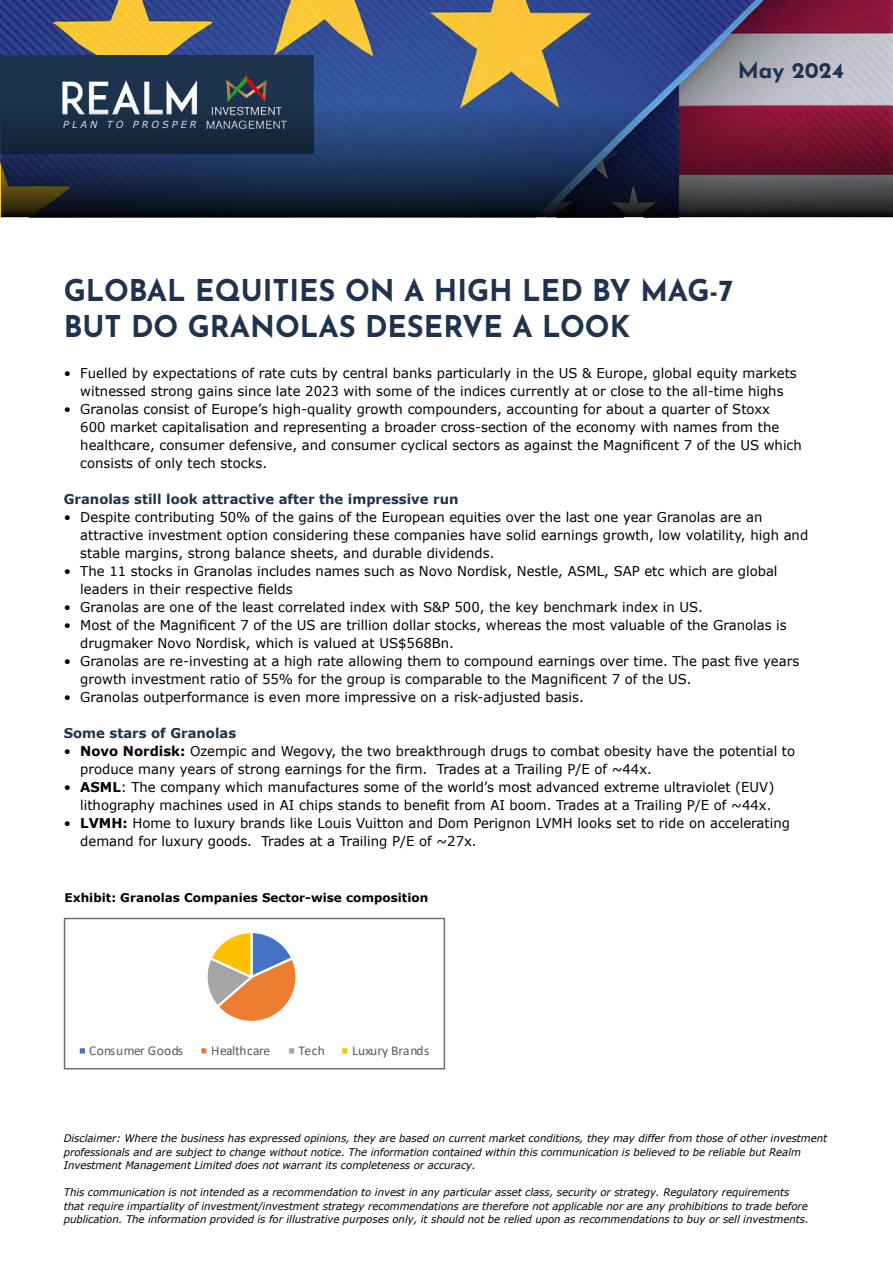
<style>
.page{position:relative;width:893px;height:1263px;background:#fff}
.page>*{position:absolute;margin:0;border:0;box-sizing:border-box;transform-origin:0 0}
.t1{font:700 30px/36px "Josefin Sans";color:#1d334e}
.t2{font:700 22.35px "Josefin Sans";color:#1d334e}
.t3{font:13.5px/18px "Verdana";color:#000}
.t4{font:700 13.5px "Verdana";color:#1d334e}
.t5{font:13.5px "Calibri";letter-spacing:.02em;color:#595959}
.t6{font:13.5px "Calibri";letter-spacing:-.005em;color:#595959}
.t7{font:700 12px "Verdana";color:#000}
.t8{font:italic 10.5px/13.5px "Verdana";letter-spacing:-.005em;color:#000}
.t9{font:italic 9.75px "Verdana";letter-spacing:.31em;color:#fff}
.s1{font-weight:700}
</style>
<div class="page">
<img style="left:0;top:0;width:893px;height:218px">
<div style="left:0;top:55px;width:314px;height:99px;background:#1d334e"></div>
<img style="left:62px;top:80px;width:135px;height:5px">
<img style="left:226px;top:75px;width:41px;height:10px">
<svg style="left:1px;top:85px;width:892px;height:132px;background:#343653"></svg>
<svg style="left:79px;top:933px;width:269px;height:121px"></svg>
<div style="left:64px;top:918px;width:381px;height:151px;border:2px solid #6f7070"></div>
<p class="t9" style="left:63px;top:118px;width:135px">PLAN TO PROSPER</p>
<h2 class="t2" style="left:738px;top:51px;width:108px">May 2024</h2>
<h1 class="t1" style="left:64px;top:268px;width:671px">GLOBAL EQUITIES ON A HIGH LED BY MAG-7<br>BUT DO GRANOLAS DESERVE A LOOK</h1>
<p class="t3" style="left:64px;top:364px;width:734px;text-align:center">• Fuelled by expectations of rate cuts by central banks particularly in the US &amp; Europe, global equity markets witnessed strong gains since late 2023 with some of the indices currently at or close to the all-time highs</p>
<p class="t3" style="left:80px;top:400px;width:723px;text-indent:-17px">• Granolas consist of Europe’s high-quality growth compounders, accounting for about a quarter of Stoxx<br>600 market capitalisation and representing a broader cross-section of the economy with names from the healthcare, consumer defensive, and consumer cyclical sectors as against the Magnificent 7 of the US which consists of only tech stocks.</p>
<p class="t4" style="left:64px;top:490px;width:396px">Granolas still look attractive after the impressive run</p>
<p class="t3" style="left:80px;top:508px;width:729px;text-indent:-17px">• Despite contributing 50% of the gains of the European equities over the last one year Granolas are an attractive investment option considering these companies have solid earnings growth, low volatility, high and stable margins, strong balance sheets, and durable dividends.</p>
<p class="t3" style="left:80px;top:562px;width:699px;text-indent:-17px">• The 11 stocks in Granolas includes names such as Novo Nordisk, Nestle, ASML, SAP etc which are global leaders in their respective fields</p>
<p class="t3" style="left:64px;top:598px;width:641px">• Granolas are one of the least correlated index with S&amp;P 500, the key benchmark index in US.</p>
<p class="t3" style="left:80px;top:616px;width:708px;text-indent:-17px">• Most of the Magnificent 7 of the US are trillion dollar stocks, whereas the most valuable of the Granolas is drugmaker Novo Nordisk, which is valued at US$568Bn.</p>
<p class="t3" style="left:80px;top:652px;width:720px;text-indent:-17px">• Granolas are re-investing at a high rate allowing them to compound earnings over time. The past five years growth investment ratio of 55% for the group is comparable to the Magnificent 7 of the US.</p>
<p class="t3" style="left:64px;top:688px;width:522px">• Granolas outperformance is even more impressive on a risk-adjusted basis.</p>
<p class="t4" style="left:64px;top:724px;width:174px">Some stars of Granolas</p>
<p class="t3" style="left:80px;top:742px;width:716px;text-indent:-17px">• <span class="s1">Novo Nordisk:</span> Ozempic and Wegovy, the two breakthrough drugs to combat obesity have the potential to produce many years of strong earnings for the firm. Trades at a Trailing P/E of ~44x.</p>
<p class="t3" style="left:64px;top:778px;width:712px;text-align:right">• <span class="s1">ASML</span>: The company which manufactures some of the world’s most advanced extreme ultraviolet (EUV) lithography machines used in AI chips stands to benefit from AI boom. Trades at a Trailing P/E of ~44x.</p>
<p class="t3" style="left:80px;top:814px;width:711px;text-indent:-17px">• <span class="s1">LVMH:</span> Home to luxury brands like Louis Vuitton and Dom Perignon LVMH looks set to ride on accelerating demand for luxury goods. Trades at a Trailing P/E of ~27x.</p>
<p class="t7" style="left:65px;top:889px;width:365px">Exhibit: Granolas Companies Sector-wise composition</p>
<p class="t5" style="left:89px;top:1041px;width:95px">Consumer Goods</p>
<p class="t6" style="left:211px;top:1041px;width:61px">Healthcare</p>
<p class="t5" style="left:298px;top:1041px;width:28px">Tech</p>
<p class="t5" style="left:352px;top:1041px;width:79px">Luxury Brands</p>
<p class="t8" style="left:64px;top:1132px;width:765px">Disclaimer: Where the business has expressed opinions, they are based on current market conditions, they may differ from those of other investment professionals and are subject to change without notice. The information contained within this communication is believed to be reliable but Realm<br>Investment Management Limited does not warrant its completeness or accuracy.</p>
<p class="t8" style="left:64px;top:1186px;width:747px">This communication is not intended as a recommendation to invest in any particular asset class, security or strategy. Regulatory requirements that require impartiality of investment/investment strategy recommendations are therefore not applicable nor are any prohibitions to trade before publication. The information provided is for illustrative purposes only, it should not be relied upon as recommendations to buy or sell investments.</p>
</div>
